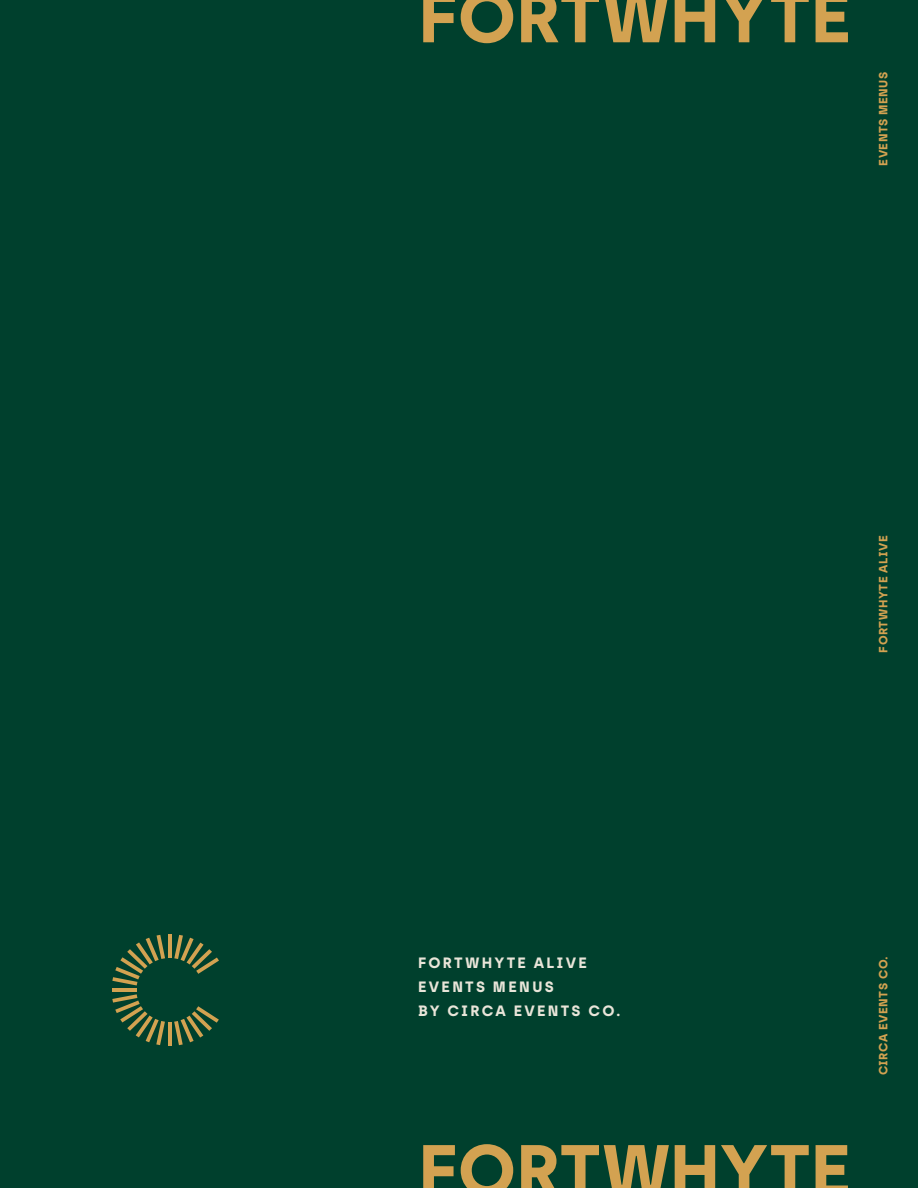
<style>
.page{position:relative;width:918px;height:1188px;background:#00402d}
.page>*{position:absolute;margin:0;border:0;box-sizing:border-box;transform-origin:0 0}
.Secondary_Header{font:700 72px "Archia";color:#d3a251}
.t1{font:700 15px/24px "Archia";letter-spacing:.15em;color:#e9e5d9}
.Item_Name{font:700 12px "Archia";letter-spacing:.04em;color:#d3a251}
</style>
<div class="page">
<hr style="left:168px;top:934px;width:4px;height:24px;background:#d3a251">
<hr style="left:168px;top:1022px;width:4px;height:24px;background:#d3a251">
<hr style="left:112px;top:988px;width:24px;height:4px;background:#d3a251">
<svg style="left:174px;top:1006px;width:45px;height:39px"></svg>
<svg style="left:112px;top:935px;width:53px;height:50px"></svg>
<svg style="left:112px;top:994px;width:53px;height:51px"></svg>
<svg style="left:174px;top:935px;width:45px;height:39px"></svg>
<p class="Secondary_Header" style="left:418px;top:-27px;width:434px">FORTWHYTE</p>
<p class="Item_Name" style="left:876px;top:166px;width:95px;rotate:-90deg">EVENTS MENUS</p>
<p class="Item_Name" style="left:876px;top:176px;width:105px;rotate:-90deg">CAT RING MENU</p>
<p class="Item_Name" style="left:876px;top:653px;width:119px;rotate:-90deg">FORTWHYTE ALIVE</p>
<p class="t1" style="left:418px;top:950px;width:170px">FORTWHYTE ALIVE<br>EVENTS MENUS</p>
<p class="t1" style="left:418px;top:998px;width:204px">BY CIRCA EVENTS CO.</p>
<p class="Secondary_Header" style="left:418px;top:1126px;width:434px">FORTWHYTE</p>
<p class="Item_Name" style="left:876px;top:1075px;width:121px;rotate:-90deg">CIRCA EVENTS CO.</p>
</div>
